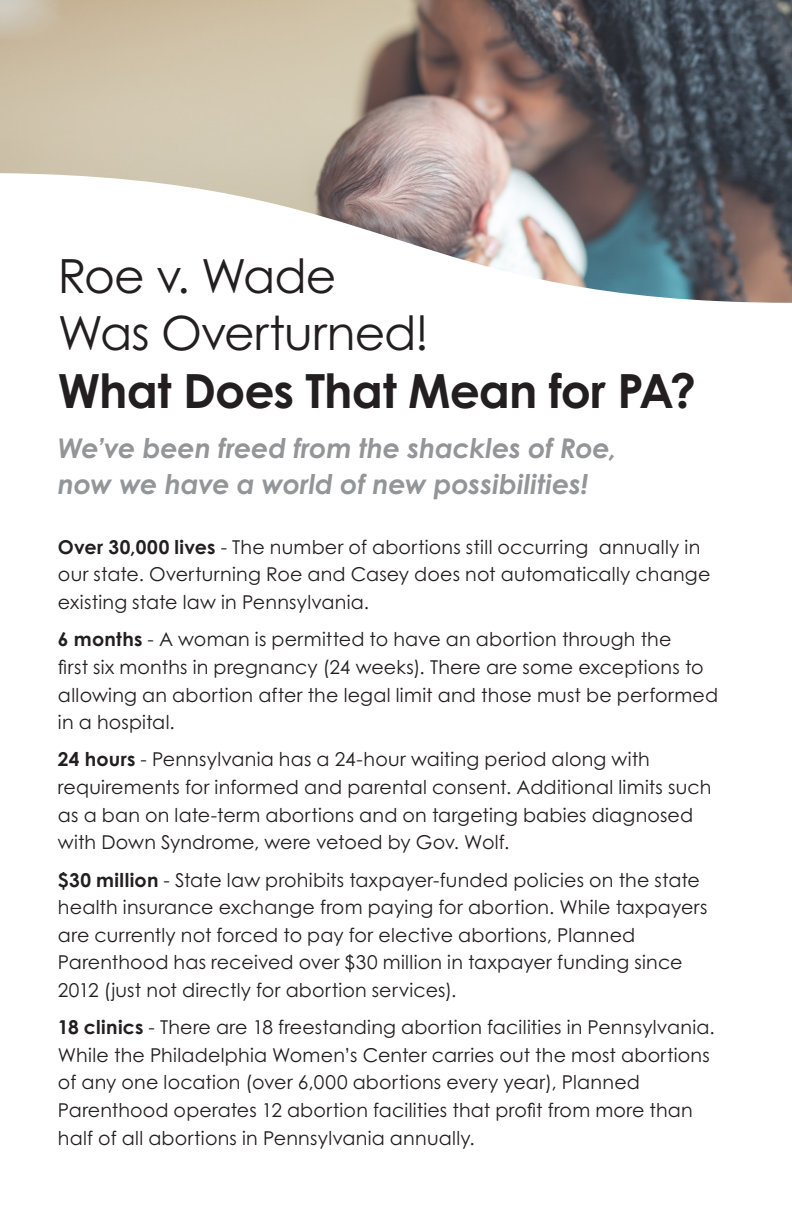
<style>
.page{position:relative;width:792px;height:1224px;background:#fff}
.page>*{position:absolute;margin:0;border:0;box-sizing:border-box;transform-origin:0 0}
.t1{font:47.2px/57.4px "Century Gothic Pro";letter-spacing:-.02em;color:#231f20}
.t2{font:italic 700 27.2px/35.6px "Century Gothic Pro";letter-spacing:-.01em;color:#939598}
.t3{font:19px/27.6px "Century Gothic Pro";letter-spacing:.01em;color:#231f20}
.s1{font-weight:700}
</style>
<div class="page">
<img style="left:0;top:0;width:792px;height:303px">
<p class="t1" style="left:58px;top:246px;width:640px">Roe v. Wade<br>Was Overturned!<br><span class="s1">What Does That Mean for PA?</span></p>
<p class="t2" style="left:58px;top:430px;width:561px">We’ve been freed from the shackles of Roe, now we have a world of new possibilities!</p>
<p class="t3" style="left:58px;top:533px;width:654px"><span class="s1">Over 30,000 lives</span> - The number of abortions still occurring annually in our state. Overturning Roe and Casey does not automatically change existing state law in Pennsylvania.</p>
<p class="t3" style="left:58px;top:625px;width:662px"><span class="s1">6 months</span> - A woman is permitted to have an abortion through the<br>first six months in pregnancy (24 weeks). There are some exceptions to allowing an abortion after the legal limit and those must be performed in a hospital.</p>
<p class="t3" style="left:58px;top:746px;width:655px"><span class="s1">24 hours</span> - Pennsylvania has a 24-hour waiting period along with requirements for informed and parental consent. Additional limits such as a ban on late-term abortions and on targeting babies diagnosed with Down Syndrome, were vetoed by Gov. Wolf.</p>
<p class="t3" style="left:58px;top:866px;width:651px"><span class="s1">$30 million</span> - State law prohibits taxpayer-funded policies on the state health insurance exchange from paying for abortion. While taxpayers are currently not forced to pay for elective abortions, Planned Parenthood has received over $30 million in taxpayer funding since 2012 (just not directly for abortion services).</p>
<p class="t3" style="left:58px;top:1013px;width:658px"><span class="s1">18 clinics</span> - There are 18 freestanding abortion facilities in Pennsylvania.<br>While the Philadelphia Women’s Center carries out the most abortions of any one location (over 6,000 abortions every year), Planned Parenthood operates 12 abortion facilities that profit from more than half of all abortions in Pennsylvania annually.</p>
</div>
